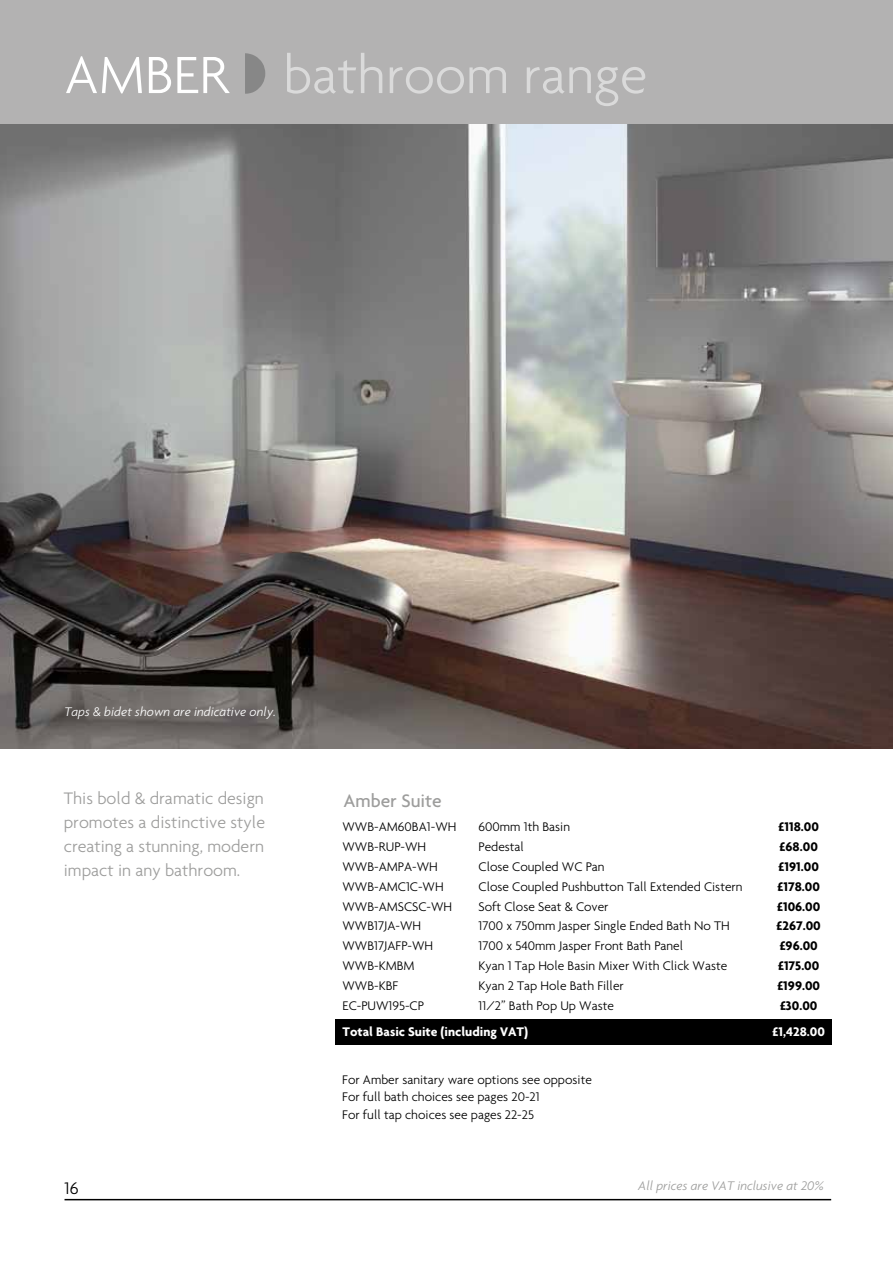
<style>
.page{position:relative;width:893px;height:1263px;background:#fff}
.page>*{position:absolute;margin:0;border:0;box-sizing:border-box;transform-origin:0 0}
.t1{font:300 56.55px "Agenda";color:#dadada}
.t2{font:500 19.5px "Agenda";color:#9d9d9c}
.t3{font:300 18px/24px "Agenda";color:#9d9d9c;text-align:justify}
.t4{font:300 18px "Agenda";color:#000}
.t5{font:300 13.5px/17.7px "Agenda";color:#000}
.t6{font:700 13.5px "Agenda";color:#000}
.t7{font:700 13.5px "Agenda";color:#fff}
.t8{font:italic 300 13.5px "Agenda";color:#fff}
.t9{font:italic 300 13.5px "Agenda";color:#9d9d9c}
.s1{color:#fff}
.s2{color:#878787}
</style>
<div class="page">
<svg style="left:0;top:123px;width:893px;height:626px;background:#837e7c"></svg>
<div style="left:0;top:0;width:893px;height:123px;background:#b3b2b2"></div>
<hr style="left:65px;top:1199px;width:766px;height:1px;background:#000">
<div style="left:335px;top:1019px;width:496px;height:26px;background:#000"></div>
<h1 class="t1" style="left:65px;top:42px;width:584px"><span class="s1">AMBER</span> <span class="s2">◗</span> bathroom range</h1>
<p class="t8" style="left:65px;top:704px;width:213px">Taps &amp; bidet shown are indicative only.</p>
<h3 class="t3" style="left:64px;top:786px;width:203px">This bold &amp; dramatic design promotes a distinctive style creating a stunning, modern impact in any bathroom.</h3>
<h2 class="t2" style="left:343px;top:788px;width:100px">Amber Suite</h2>
<p class="t5" style="left:342px;top:818px;width:115px">WWB-AM60BA1-WH</p>
<p class="t5" style="left:479px;top:818px;width:93px">600mm 1th Basin</p>
<p class="t6" style="left:778px;top:818px;width:42px">£118.00</p>
<p class="t5" style="left:342px;top:837px;width:85px">WWB-RUP-WH</p>
<p class="t5" style="left:479px;top:837px;width:47px">Pedestal</p>
<p class="t6" style="left:780px;top:838px;width:40px">£68.00</p>
<p class="t5" style="left:342px;top:857px;width:97px">WWB-AMPA-WH</p>
<p class="t5" style="left:479px;top:857px;width:127px">Close Coupled WC Pan</p>
<p class="t6" style="left:779px;top:858px;width:42px">£191.00</p>
<p class="t5" style="left:342px;top:877px;width:103px">WWB-AMC1C-WH</p>
<p class="t5" style="left:479px;top:877px;width:265px">Close Coupled Pushbutton Tall Extended Cistern</p>
<p class="t6" style="left:777px;top:878px;width:44px">£178.00</p>
<p class="t5" style="left:342px;top:897px;width:111px">WWB-AMSCSC-WH</p>
<p class="t5" style="left:479px;top:897px;width:131px">Soft Close Seat &amp; Cover</p>
<p class="t6" style="left:777px;top:898px;width:45px">£106.00</p>
<p class="t5" style="left:342px;top:917px;width:80px">WWB17JA-WH</p>
<p class="t5" style="left:479px;top:917px;width:253px">1700 x 750mm Jasper Single Ended Bath No TH</p>
<p class="t6" style="left:777px;top:918px;width:46px">£267.00</p>
<p class="t5" style="left:342px;top:937px;width:92px">WWB17JAFP-WH</p>
<p class="t5" style="left:479px;top:937px;width:206px">1700 x 540mm Jasper Front Bath Panel</p>
<p class="t6" style="left:780px;top:938px;width:40px">£96.00</p>
<p class="t5" style="left:342px;top:957px;width:74px">WWB-KMBM</p>
<p class="t5" style="left:479px;top:957px;width:250px">Kyan 1 Tap Hole Basin Mixer With Click Waste</p>
<p class="t6" style="left:778px;top:957px;width:43px">£175.00</p>
<p class="t5" style="left:342px;top:977px;width:57px">WWB-KBF</p>
<p class="t5" style="left:479px;top:977px;width:147px">Kyan 2 Tap Hole Bath Filler</p>
<p class="t6" style="left:777px;top:977px;width:44px">£199.00</p>
<p class="t5" style="left:342px;top:996px;width:83px">EC-PUW195-CP</p>
<p class="t5" style="left:479px;top:996px;width:137px">11/2” Bath Pop Up Waste</p>
<p class="t6" style="left:780px;top:997px;width:39px">£30.00</p>
<p class="t7" style="left:342px;top:1023px;width:187px">Total Basic Suite (including VAT)</p>
<p class="t7" style="left:773px;top:1023px;width:54px">£1,428.00</p>
<p class="t5" style="left:342px;top:1070px;width:251px">For Amber sanitary ware options see opposite<br>For full bath choices see pages 20-21<br>For full tap choices see pages 22-25</p>
<h3 class="t4" style="left:65px;top:1178px;width:16px">16</h3>
<p class="t9" style="left:638px;top:1177px;width:187px">All prices are VAT inclusive at 20%</p>
</div>
